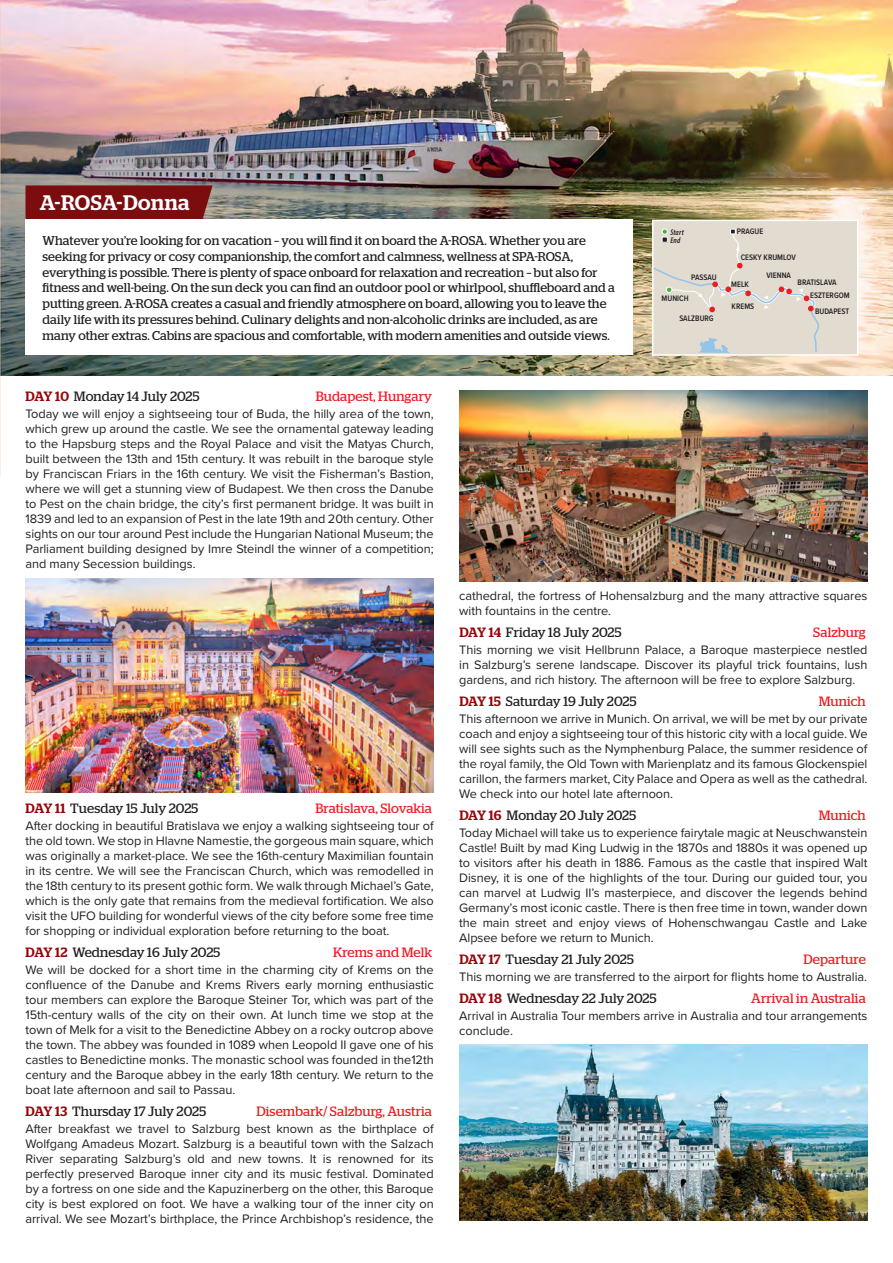
<style>
.page{position:relative;width:893px;height:1263px;background:#fff}
.page>*{position:absolute;margin:0;border:0;box-sizing:border-box;transform-origin:0 0}
.t1{font:500 21px "Stag";letter-spacing:.02em;color:#fff}
.day_date{font:13.5px "Stag";letter-spacing:.01em;color:#231f20}
.day_date-2{font:13.5px "Stag";letter-spacing:.01em;color:#ee1d23}
.day_date-3{font:12.75px/15px "Proxima Nova";letter-spacing:-.005em;color:#231f20;text-align:justify}
.day_date-4{font:12.75px/15.8px "Stag";letter-spacing:.005em;color:#231f20}
.day_date-5{font:600 8.25px "Proxima Nova Cond";color:#231f20}
.body{font:italic 600 condensed 8.25px "Myriad Pro";letter-spacing:.025em;color:#231f20}
.s1{font-weight:500;color:#960509}
</style>
<div class="page">
<img style="left:0;top:0;width:893px;height:375px">
<img style="left:26px;top:578px;width:408px;height:215px">
<img style="left:459px;top:390px;width:408px;height:191px">
<img style="left:459px;top:1044px;width:408px;height:176px">
<svg style="left:26px;top:185px;width:187px;height:35px;background:#81191b"></svg>
<div style="left:26px;top:220px;width:606px;height:135px;background:#fff"></div>
<div style="left:652px;top:220px;width:206px;height:136px;background:#e1dbd0;border:2px solid #fff"></div>
<svg style="left:652px;top:229px;width:168px;height:125px"></svg>
<p class="t1" style="left:40px;top:190px;width:151px">A-ROSA-Donna</p>
<p class="day_date-4" style="left:43px;top:233px;width:574px">Whatever you’re looking for on vacation – you will find it on board the A-ROSA. Whether you are seeking for privacy or cosy companionship, the comfort and calmness, wellness at SPA-ROSA, everything is possible. There is plenty of space onboard for relaxation and recreation – but also for fitness and well-being. On the sun deck you can find an outdoor pool or whirlpool, shuffleboard and a putting green. A-ROSA creates a casual and friendly atmosphere on board, allowing you to leave the daily life with its pressures behind. Culinary delights and non-alcoholic drinks are included, as are many other extras. Cabins are spacious and comfortable, with modern amenities and outside views.</p>
<p class="body" style="left:670px;top:235px;width:12px">End</p>
<p class="day_date-5" style="left:737px;top:226px;width:28px">PRAGUE</p>
<p class="body" style="left:670px;top:227px;width:15px">Start</p>
<p class="day_date-5" style="left:741px;top:251px;width:57px">CESKY KRUMLOV</p>
<p class="day_date-5" style="left:691px;top:271px;width:27px">PASSAU</p>
<p class="day_date-5" style="left:766px;top:269px;width:26px">VIENNA</p>
<p class="day_date-5" style="left:798px;top:276px;width:40px">BRATISLAVA</p>
<p class="day_date-5" style="left:731px;top:278px;width:19px">MELK</p>
<p class="day_date-5" style="left:810px;top:289px;width:41px">ESZTERGOM</p>
<p class="day_date-5" style="left:815px;top:306px;width:36px">BUDAPEST</p>
<p class="day_date-5" style="left:662px;top:292px;width:29px">MUNICH</p>
<p class="day_date-5" style="left:679px;top:313px;width:36px">SALZBURG</p>
<p class="day_date-5" style="left:732px;top:300px;width:24px">KREMS</p>
<p class="day_date" style="left:26px;top:388px;width:176px"><span class="s1">DAY 10</span> Monday 14 July 2025</p>
<p class="day_date-2" style="left:316px;top:388px;width:118px">Budapest, Hungary</p>
<p class="day_date-3" style="left:26px;top:406px;width:410px">Today we will enjoy a sightseeing tour of Buda, the hilly area of the town, which grew up around the castle. We see the ornamental gateway leading to the Hapsburg steps and the Royal Palace and visit the Matyas Church, built between the 13th and 15th century. It was rebuilt in the baroque style by Franciscan Friars in the 16th century. We visit the Fisherman’s Bastion, where we will get a stunning view of Budapest. We then cross the Danube to Pest on the chain bridge, the city’s first permanent bridge. It was built in 1839 and led to an expansion of Pest in the late 19th and 20th century. Other sights on our tour around Pest include the Hungarian National Museum; the Parliament building designed by Imre Steindl the winner of a competition; and many Secession buildings.</p>
<p class="day_date" style="left:26px;top:800px;width:174px"><span class="s1">DAY 11</span> Tuesday 15 July 2025</p>
<p class="day_date-2" style="left:315px;top:800px;width:118px">Bratislava, Slovakia</p>
<p class="day_date-3" style="left:26px;top:817px;width:410px">After docking in beautiful Bratislava we enjoy a walking sightseeing tour of the old town. We stop in Hlavne Namestie, the gorgeous main square, which was originally a market-place. We see the 16th-century Maximilian fountain in its centre. We will see the Franciscan Church, which was remodelled in the 18th century to its present gothic form. We walk through Michael’s Gate, which is the only gate that remains from the medieval fortification. We also visit the UFO building for wonderful views of the city before some free time for shopping or individual exploration before returning to the boat.</p>
<p class="day_date" style="left:26px;top:944px;width:196px"><span class="s1">DAY 12</span> Wednesday 16 July 2025</p>
<p class="day_date-2" style="left:333px;top:944px;width:100px">Krems and Melk</p>
<p class="day_date-3" style="left:26px;top:961px;width:410px">We will be docked for a short time in the charming city of Krems on the confluence of the Danube and Krems Rivers early morning enthusiastic tour members can explore the Baroque Steiner Tor, which was part of the 15th-century walls of the city on their own. At lunch time we stop at the town of Melk for a visit to the Benedictine Abbey on a rocky outcrop above the town. The abbey was founded in 1089 when Leopold II gave one of his castles to Benedictine monks. The monastic school was founded in the12th century and the Baroque abbey in the early 18th century. We return to the boat late afternoon and sail to Passau.</p>
<p class="day_date" style="left:26px;top:1103px;width:182px"><span class="s1">DAY 13</span> Thursday 17 July 2025</p>
<p class="day_date-2" style="left:256px;top:1103px;width:177px">Disembark/ Salzburg, Austria</p>
<p class="day_date-3" style="left:26px;top:1120px;width:410px">After breakfast we travel to Salzburg best known as the birthplace of Wolfgang Amadeus Mozart. Salzburg is a beautiful town with the Salzach River separating Salzburg’s old and new towns. It is renowned for its perfectly preserved Baroque inner city and its music festival. Dominated by a fortress on one side and the Kapuzinerberg on the other, this Baroque city is best explored on foot. We have a walking tour of the inner city on arrival. We see Mozart’s birthplace, the Prince Archbishop’s residence, the</p>
<p class="day_date-3" style="left:459px;top:588px;width:410px">cathedral, the fortress of Hohensalzburg and the many attractive squares with fountains in the centre.</p>
<p class="day_date" style="left:459px;top:624px;width:164px"><span class="s1">DAY 14</span> Friday 18 July 2025</p>
<p class="day_date-2" style="left:813px;top:624px;width:54px">Salzburg</p>
<p class="day_date-3" style="left:459px;top:642px;width:410px">This morning we visit Hellbrunn Palace, a Baroque masterpiece nestled in Salzburg’s serene landscape. Discover its playful trick fountains, lush gardens, and rich history. The afternoon will be free to explore Salzburg.</p>
<p class="day_date" style="left:459px;top:693px;width:179px"><span class="s1">DAY 15</span> Saturday 19 July 2025</p>
<p class="day_date-2" style="left:819px;top:693px;width:49px">Munich</p>
<p class="day_date-3" style="left:459px;top:711px;width:410px">This afternoon we arrive in Munich. On arrival, we will be met by our private coach and enjoy a sightseeing tour of this historic city with a local guide. We will see sights such as the Nymphenburg Palace, the summer residence of the royal family, the Old Town with Marienplatz and its famous Glockenspiel carillon, the farmers market, City Palace and Opera as well as the cathedral.<br>We check into our hotel late afternoon.</p>
<p class="day_date" style="left:459px;top:807px;width:179px"><span class="s1">DAY 16</span> Monday 20 July 2025</p>
<p class="day_date-2" style="left:819px;top:807px;width:49px">Munich</p>
<p class="day_date-3" style="left:459px;top:825px;width:410px">Today Michael will take us to experience fairytale magic at Neuschwanstein Castle! Built by mad King Ludwig in the 1870s and 1880s it was opened up to visitors after his death in 1886. Famous as the castle that inspired Walt Disney, it is one of the highlights of the tour. During our guided tour, you can marvel at Ludwig II’s masterpiece, and discover the legends behind Germany’s most iconic castle. There is then free time in town, wander down the main street and enjoy views of Hohenschwangau Castle and Lake Alpsee before we return to Munich.</p>
<p class="day_date" style="left:459px;top:951px;width:176px"><span class="s1">DAY 17</span> Tuesday 21 July 2025</p>
<p class="day_date-2" style="left:803px;top:951px;width:64px">Departure</p>
<p class="day_date-3" style="left:459px;top:969px;width:409px">This morning we are transferred to the airport for flights home to Australia.</p>
<p class="day_date" style="left:459px;top:991px;width:199px"><span class="s1">DAY 18</span> Wednesday 22 July 2025</p>
<p class="day_date-2" style="left:751px;top:991px;width:116px">Arrival in Australia</p>
<p class="day_date-3" style="left:459px;top:1008px;width:410px">Arrival in Australia Tour members arrive in Australia and tour arrangements conclude.</p>
</div>
